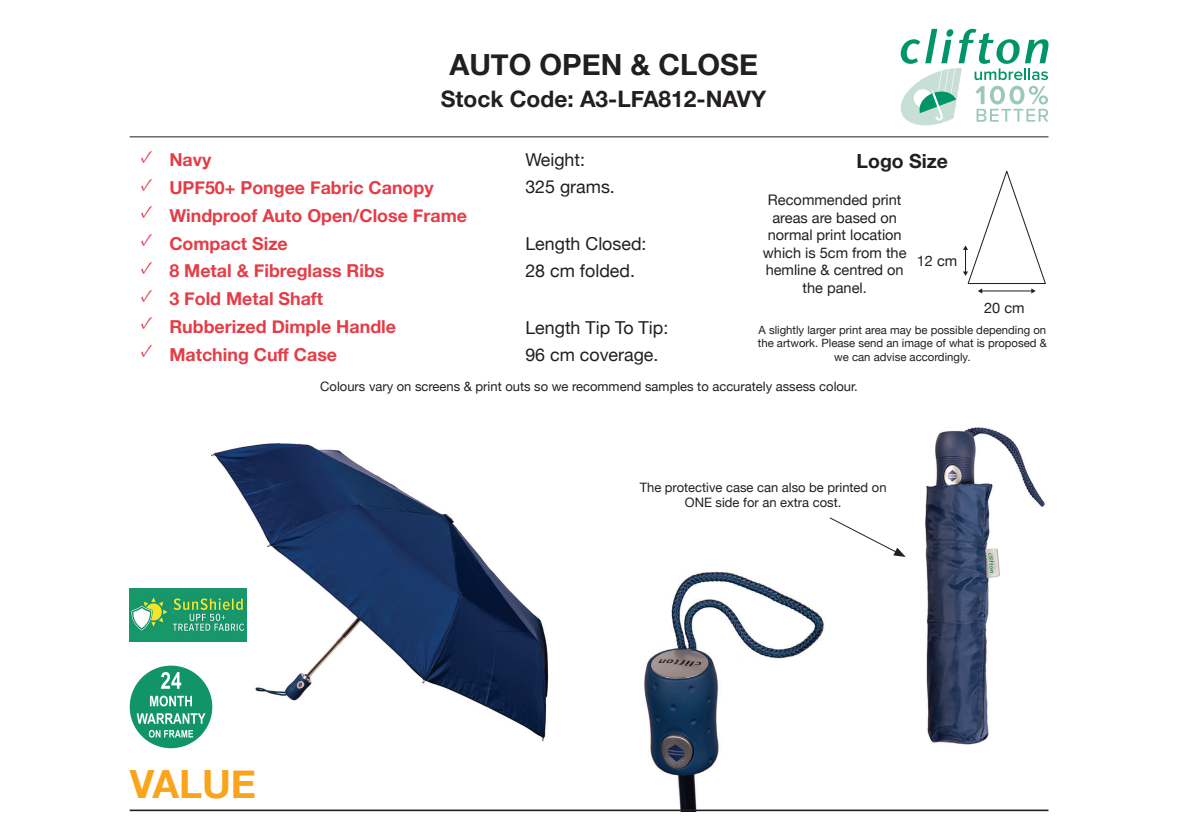
<style>
.page{position:relative;width:1191px;height:840px;background:#fff}
.page>*{position:absolute;margin:0;border:0;box-sizing:border-box;transform-origin:0 0}
.t1{font:700 38.8px "Helvetica Neue";color:#f9a41b}
.t2{font:700 29.2px "Helvetica Neue";color:#231f20}
.t3{font:700 22.6px "Helvetica Neue";color:#231f20}
.t4{font:700 19.4px "Helvetica Neue";color:#231f20}
.t5{font:700 17.8px "Helvetica Neue";color:#e43d47}
.t6{font:17.8px/27.4px "Helvetica Neue";color:#231f20}
.t7{font:14.6px/17.4px "Helvetica Neue";color:#231f20;text-align:center}
.t8{font:13px/15.6px "Helvetica Neue";color:#231f20;text-align:center}
.t9{font:11.4px/13.6px "Helvetica Neue";color:#231f20;text-align:center}
</style>
<div class="page">
<img style="left:644px;top:571px;width:180px;height:238px">
<img style="left:196px;top:443px;width:353px;height:298px">
<img style="left:899px;top:427px;width:146px;height:318px">
<div style="left:130px;top:665px;width:82px;height:82px;background:#119568;border-radius:50%"></div>
<svg style="left:149px;top:730px;width:44px;height:7px"></svg>
<svg style="left:137px;top:713px;width:69px;height:10px"></svg>
<svg style="left:150px;top:695px;width:42px;height:11px"></svg>
<svg style="left:161px;top:672px;width:20px;height:16px"></svg>
<img style="left:130px;top:588px;width:116px;height:53px">
<hr style="left:130px;top:136px;width:918px;height:1px;background:#231f20">
<svg style="left:963px;top:171px;width:82px;height:122px"></svg>
<svg style="left:900px;top:29px;width:148px;height:96px"></svg>
<svg style="left:829px;top:516px;width:76px;height:40px"></svg>
<hr style="left:130px;top:809px;width:918px;height:1px;background:#231f20">
<h2 class="t2" style="left:449px;top:42px;width:310px">AUTO OPEN &amp; CLOSE</h2>
<p class="t3" style="left:441px;top:82px;width:327px">Stock Code: A3-LFA812-NAVY</p>
<p class="t5" style="left:141px;top:146px;width:72px"><sup>✓</sup> Navy</p>
<p class="t5" style="left:141px;top:174px;width:294px"><sup>✓</sup> UPF50+ Pongee Fabric Canopy</p>
<p class="t5" style="left:141px;top:201px;width:328px"><sup>✓</sup> Windproof Auto Open/Close Frame</p>
<p class="t5" style="left:141px;top:229px;width:148px"><sup>✓</sup> Compact Size</p>
<p class="t5" style="left:141px;top:257px;width:245px"><sup>✓</sup> 8 Metal &amp; Fibreglass Ribs</p>
<p class="t5" style="left:141px;top:284px;width:184px"><sup>✓</sup> 3 Fold Metal Shaft</p>
<p class="t5" style="left:141px;top:312px;width:257px"><sup>✓</sup> Rubberized Dimple Handle</p>
<p class="t5" style="left:141px;top:340px;width:198px"><sup>✓</sup> Matching Cuff Case</p>
<p class="t6" style="left:525px;top:147px;width:91px">Weight:<br>325 grams.</p>
<p class="t6" style="left:525px;top:231px;width:123px">Length Closed:<br>28 cm folded.</p>
<p class="t4" style="left:856px;top:145px;width:93px">Logo Size</p>
<p class="t7" style="left:763px;top:192px;width:145px">Recommended print areas are based on normal print location which is 5cm from the hemline &amp; centred on the panel.</p>
<p class="t7" style="left:916px;top:253px;width:42px">12 cm</p>
<p class="t7" style="left:984px;top:299px;width:42px">20 cm</p>
<p class="t9" style="left:758px;top:323px;width:290px">A slightly larger print area may be possible depending on the artwork. Please send an image of what is proposed &amp; we can advise accordingly.</p>
<p class="t8" style="left:320px;top:379px;width:539px">Colours vary on screens &amp; print outs so we recommend samples to accurately assess colour.</p>
<p class="t6" style="left:525px;top:314px;width:144px">Length Tip To Tip:<br>96 cm coverage.</p>
<h1 class="t1" style="left:130px;top:753px;width:128px">VALUE</h1>
<p class="t8" style="left:639px;top:479px;width:248px">The protective case can also be printed on<br>ONE side for an extra cost.</p>
</div>
